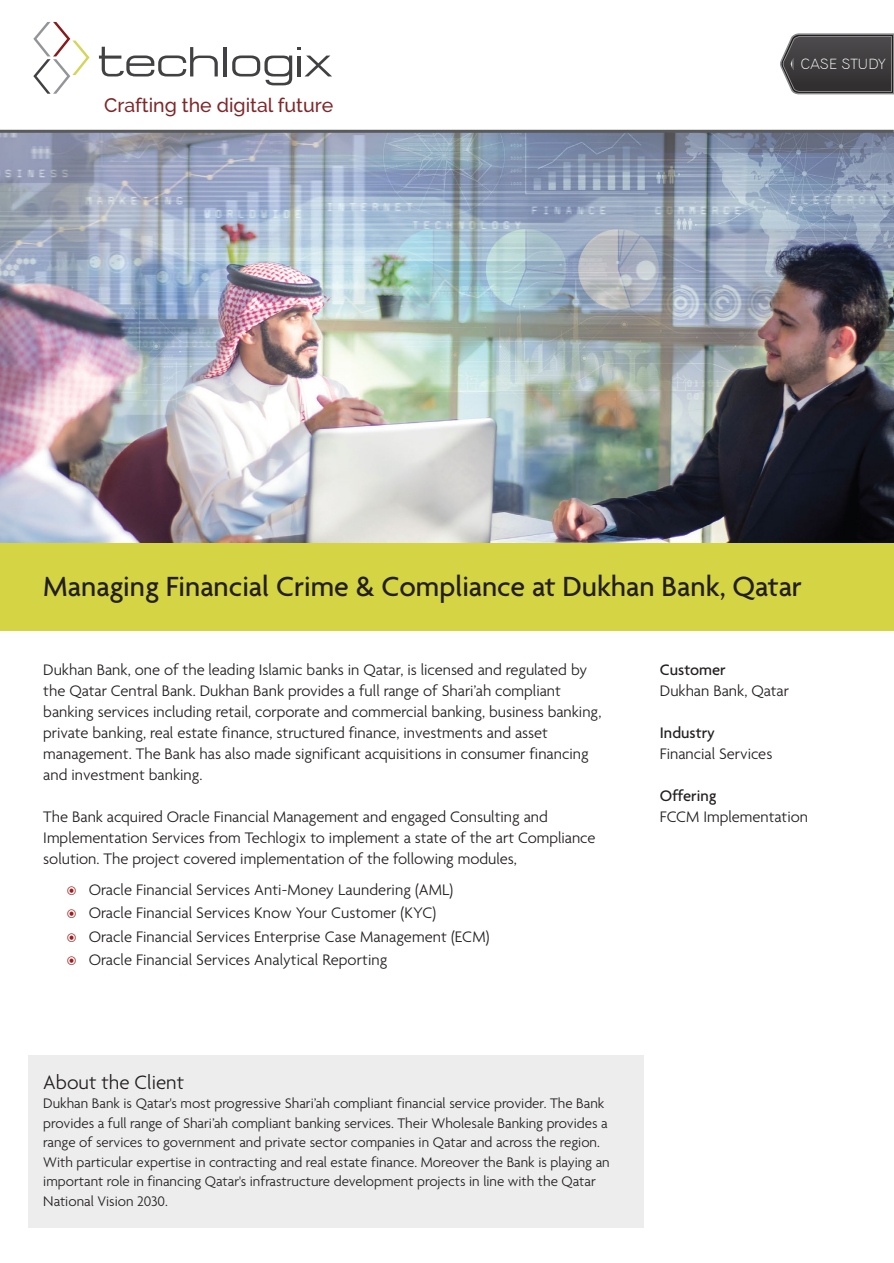
<style>
.page{position:relative;width:894px;height:1263px;background:#fff}
.page>*{position:absolute;margin:0;border:0;box-sizing:border-box;transform-origin:0 0}
.t1{font:500 30px "Agenda";color:#231f20}
.t2{font:300 21px "Agenda";color:#231f20}
.t3{font:500 19.5px "Raleway";color:#7f2729}
.t4{font:300 16.5px/21px "Agenda";color:#231f20}
.t5{font:500 16.5px "Agenda";color:#231f20}
.t6{font:300 15px/19.5px "Agenda";color:#231f20}
.t7{font:14.25px "Gothic 720 BT Light B";letter-spacing:.025em;color:#fff}
.s1{font-family:"Arial Unicode MS";font-weight:400;font-size:19.5px;color:#9e1d20}
</style>
<div class="page">
<img style="left:0;top:133px;width:893px;height:410px">
<svg style="left:780px;top:33px;width:113px;height:62px;background:#515051"></svg>
<div style="left:28px;top:1056px;width:615px;height:172px;background:#ededee"></div>
<hr style="left:0;top:130px;width:893px;height:3px;background:#595a5c">
<div style="left:0;top:543px;width:893px;height:88px;background:#d5d444"></div>
<svg style="left:99px;top:47px;width:119px;height:29px"></svg>
<hr style="left:224px;top:47px;width:3px;height:29px;background:#414042">
<svg style="left:232px;top:55px;width:60px;height:30px"></svg>
<hr style="left:298px;top:56px;width:3px;height:20px;background:#414042">
<svg style="left:305px;top:56px;width:27px;height:20px"></svg>
<svg style="left:33px;top:22px;width:56px;height:72px"></svg>
<p class="t3" style="left:104px;top:94px;width:230px">Crafting the digital future</p>
<p class="t7" style="left:800px;top:55px;width:86px">CASE STUDY</p>
<h1 class="t1" style="left:43px;top:568px;width:759px">Managing Financial Crime &amp; Compliance at Dukhan Bank, Qatar</h1>
<p class="t4" style="left:43px;top:659px;width:559px">Dukhan Bank, one of the leading Islamic banks in Qatar, is licensed and regulated by the Qatar Central Bank. Dukhan Bank provides a full range of Shari’ah compliant banking services including retail, corporate and commercial banking, business banking, private banking, real estate finance, structured finance, investments and asset management. The Bank has also made significant acquisitions in consumer financing and investment banking.</p>
<p class="t4" style="left:43px;top:806px;width:553px">The Bank acquired Oracle Financial Management and engaged Consulting and<br>Implementation Services from Techlogix to implement a state of the art Compliance solution. The project covered implementation of the following modules,</p>
<p class="t4" style="left:66px;top:877px;width:425px;line-height:23.4px"><span class="s1">◉</span> Oracle Financial Services Anti-Money Laundering (AML)<br><span class="s1">◉</span> Oracle Financial Services Know Your Customer (KYC)<br><span class="s1">◉</span> Oracle Financial Services Enterprise Case Management (ECM) <span class="s1">◉</span> Oracle Financial Services Analytical Reporting</p>
<p class="t2" style="left:43px;top:1070px;width:142px">About the Client</p>
<p class="t6" style="left:43px;top:1093px;width:567px">Dukhan Bank is Qatar's most progressive Shari’ah compliant financial service provider. The Bank provides a full range of Shari’ah compliant banking services. Their Wholesale Banking provides a range of services to government and private sector companies in Qatar and across the region.<br>With particular expertise in contracting and real estate finance. Moreover the Bank is playing an important role in financing Qatar's infrastructure development projects in line with the Qatar National Vision 2030.</p>
<p class="t5" style="left:659px;top:660px;width:67px">Customer</p>
<p class="t4" style="left:659px;top:680px;width:130px">Dukhan Bank, Qatar</p>
<p class="t5" style="left:659px;top:723px;width:56px">Industry</p>
<p class="t4" style="left:659px;top:743px;width:114px">Financial Services</p>
<p class="t5" style="left:659px;top:786px;width:58px">Offering</p>
<p class="t4" style="left:659px;top:806px;width:150px">FCCM Implementation</p>
</div>
